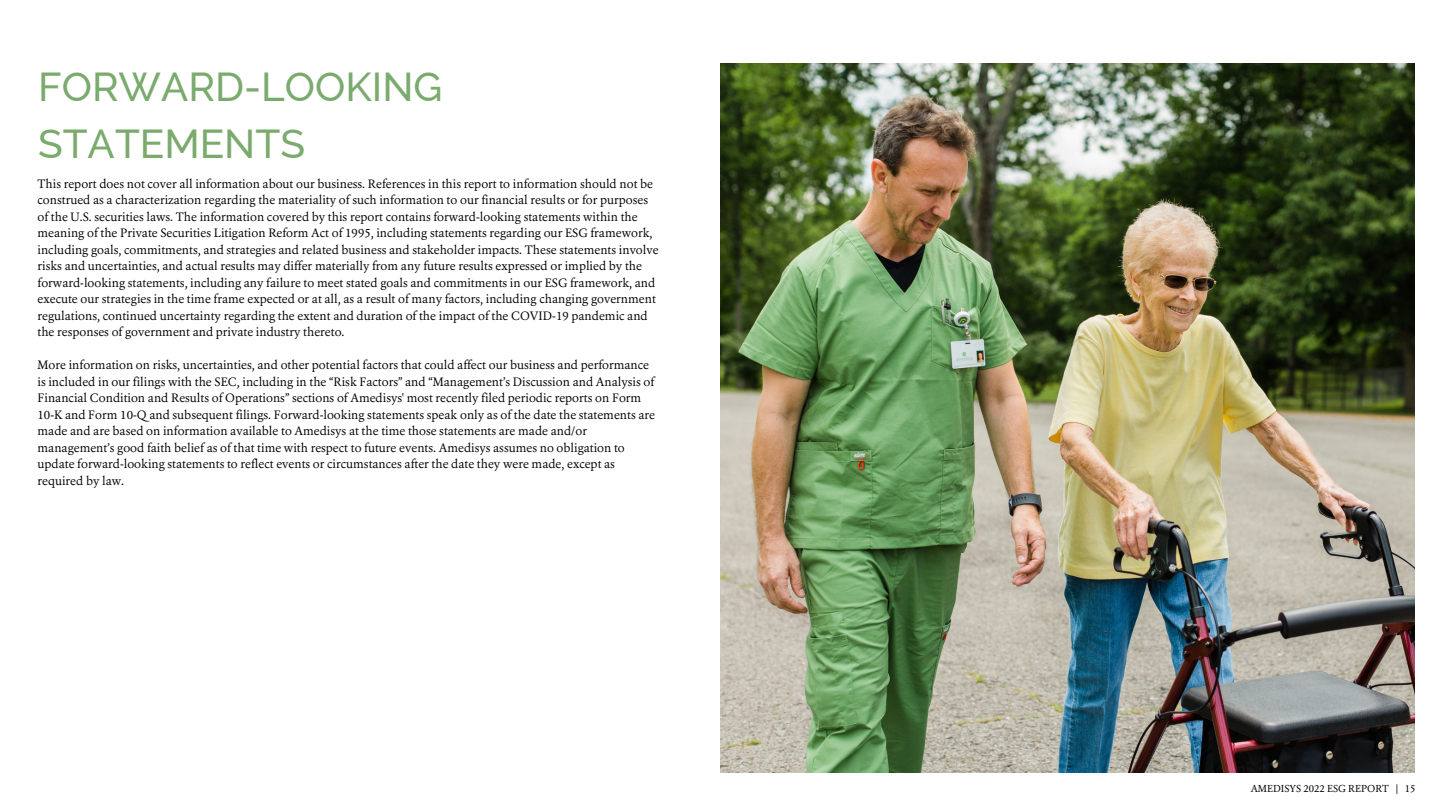
<style>
.page{position:relative;width:1440px;height:810px;background:#fff}
.page>*{position:absolute;margin:0;border:0;box-sizing:border-box;transform-origin:0 0}
.t1{font:500 40.5px/56.2px "Raleway";color:#7aab6d}
.t2{font:12px/16.5px "Erato";color:#000}
.t3{font:10px "Erato";color:#000}
</style>
<div class="page">
<img style="left:720px;top:63px;width:694px;height:709px">
<p class="t1" style="left:38px;top:59px;width:406px">FORWARD-LOOKING<br>STATEMENTS</p>
<p class="t2" style="left:38px;top:176px;width:623px">This report does not cover all information about our business. References in this report to information should not be construed as a characterization regarding the materiality of such information to our financial results or for purposes of the U.S. securities laws. The information covered by this report contains forward-looking statements within the meaning of the Private Securities Litigation Reform Act of 1995, including statements regarding our ESG framework, including goals, commitments, and strategies and related business and stakeholder impacts. These statements involve risks and uncertainties, and actual results may differ materially from any future results expressed or implied by the forward-looking statements, including any failure to meet stated goals and commitments in our ESG framework, and execute our strategies in the time frame expected or at all, as a result of many factors, including changing government regulations, continued uncertainty regarding the extent and duration of the impact of the COVID-19 pandemic and the responses of government and private industry thereto.</p>
<p class="t2" style="left:38px;top:358px;width:619px">More information on risks, uncertainties, and other potential factors that could affect our business and performance is included in our filings with the SEC, including in the “Risk Factors” and “Management’s Discussion and Analysis of Financial Condition and Results of Operations” sections of Amedisys' most recently filed periodic reports on Form 10-K and Form 10-Q and subsequent filings. Forward-looking statements speak only as of the date the statements are made and are based on information available to Amedisys at the time those statements are made and/or management’s good faith belief as of that time with respect to future events. Amedisys assumes no obligation to update forward-looking statements to reflect events or circumstances after the date they were made, except as required by law.</p>
<p class="t3" style="left:1251px;top:785px;width:166px">AMEDISYS 2022 ESG REPORT | 15</p>
</div>
